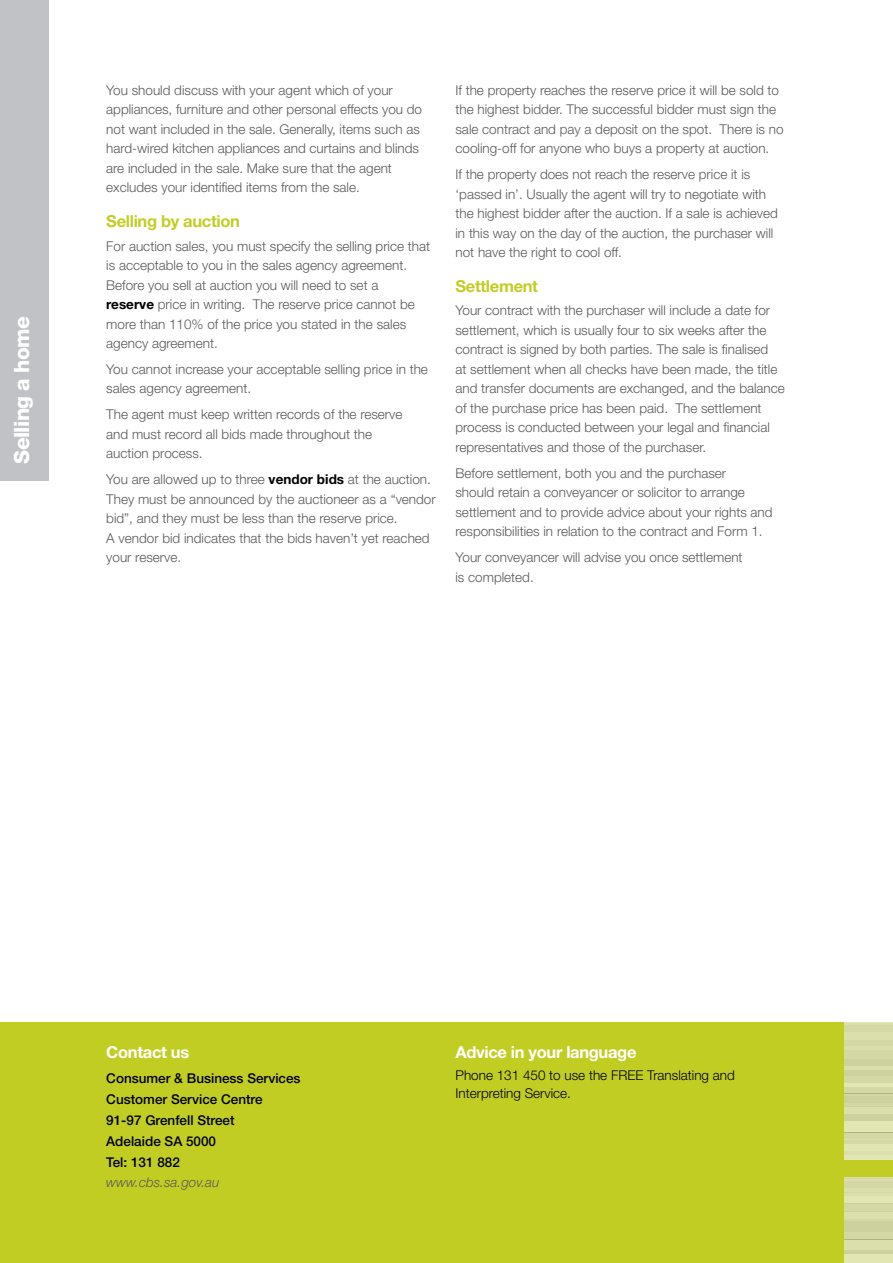
<style>
.page{position:relative;width:893px;height:1263px;background:#fff}
.page>*{position:absolute;margin:0;border:0;box-sizing:border-box;transform-origin:0 0}
.t1{font:800 21px "Helvetica Neue LT Std";letter-spacing:-.03em;color:#fff}
.t2{font:700 16.5px "Helvetica Neue LT Std";letter-spacing:-.02em;color:#fff}
.t3{font:700 16.5px "Helvetica Neue LT Std";letter-spacing:-.02em;color:#c2cd23}
.t4{font:300 13.5px/19.5px "Helvetica Neue LT Std";color:#58595b}
.t5{font:500 13.5px/21px "Helvetica Neue LT Std";color:#000}
.t6{font:300 13.5px/18px "Helvetica Neue LT Std";color:#000}
.t7{font:italic 300 13.5px "Helvetica Neue LT Std";color:#58595b}
.s1{font-weight:700;color:#000}
</style>
<div class="page">
<div style="left:0;top:1022px;width:893px;height:241px;background:#c2cd23"></div>
<div style="left:0;top:0;width:49px;height:480px;background:#c1c2c5"></div>
<div style="left:844px;top:1232px;width:49px;height:7px;background:#d4d8a5"></div>
<div style="left:844px;top:1249px;width:49px;height:7px;background:#ccd19e"></div>
<div style="left:844px;top:1254px;width:49px;height:7px;background:#e2e6b3"></div>
<div style="left:844px;top:1240px;width:49px;height:7px;background:#dbdfac"></div>
<hr style="left:844px;top:1259px;width:49px;height:4px;background:#e2e6b3">
<div style="left:844px;top:1243px;width:49px;height:7px;background:#dbdfac"></div>
<div style="left:844px;top:1226px;width:49px;height:6px;background:#ccd19e"></div>
<div style="left:844px;top:1046px;width:49px;height:7px;background:#d4d8a5"></div>
<div style="left:844px;top:1133px;width:49px;height:7px;background:#d4d8a5"></div>
<div style="left:844px;top:1100px;width:49px;height:7px;background:#d4d8a5"></div>
<div style="left:844px;top:1173px;width:49px;height:7px;background:#d4d8a5"></div>
<div style="left:844px;top:1106px;width:49px;height:7px;background:#ccd19e"></div>
<div style="left:844px;top:1086px;width:49px;height:7px;background:#d4d8a5"></div>
<div style="left:844px;top:1190px;width:49px;height:6px;background:#dbdfac"></div>
<div style="left:844px;top:1206px;width:49px;height:6px;background:#ccd19e"></div>
<div style="left:844px;top:1125px;width:49px;height:7px;background:#e2e6b3"></div>
<div style="left:844px;top:1066px;width:49px;height:6px;background:#dbdfac"></div>
<div style="left:844px;top:1027px;width:49px;height:7px;background:#dbdfac"></div>
<div style="left:844px;top:1139px;width:49px;height:6px;background:#dbdfac"></div>
<div style="left:844px;top:1179px;width:49px;height:7px;background:#dbdfac"></div>
<div style="left:844px;top:1152px;width:49px;height:7px;background:#e2e6b3"></div>
<div style="left:844px;top:1053px;width:49px;height:7px;background:#d4d8a5"></div>
<div style="left:844px;top:1022px;width:49px;height:5px;background:#dbdfac"></div>
<div style="left:844px;top:1140px;width:49px;height:7px;background:#d4d8a5"></div>
<div style="left:844px;top:1107px;width:49px;height:7px;background:#dbdfac"></div>
<div style="left:844px;top:1080px;width:49px;height:6px;background:#e2e6b3"></div>
<div style="left:844px;top:1070px;width:49px;height:7px;background:#ccd19e"></div>
<div style="left:844px;top:1218px;width:49px;height:6px;background:#d4d8a5"></div>
<div style="left:844px;top:1185px;width:49px;height:6px;background:#dbdfac"></div>
<div style="left:844px;top:1157px;width:49px;height:7px;background:#e2e6b3"></div>
<div style="left:844px;top:1201px;width:49px;height:6px;background:#d7dba8"></div>
<div style="left:844px;top:1181px;width:49px;height:6px;background:#d4d8a5"></div>
<div style="left:844px;top:1148px;width:49px;height:6px;background:#dbdfac"></div>
<div style="left:844px;top:1120px;width:49px;height:7px;background:#e2e6b3"></div>
<div style="left:844px;top:1114px;width:49px;height:6px;background:#ccd19e"></div>
<div style="left:844px;top:1094px;width:49px;height:6px;background:#d4d8a5"></div>
<div style="left:844px;top:1196px;width:49px;height:6px;background:#e2e6b3"></div>
<div style="left:844px;top:1204px;width:49px;height:7px;background:#d4d8a5"></div>
<div style="left:844px;top:1171px;width:49px;height:7px;background:#dbdfac"></div>
<div style="left:844px;top:1144px;width:49px;height:6px;background:#e2e6b3"></div>
<div style="left:844px;top:1221px;width:49px;height:7px;background:#ccd19e"></div>
<div style="left:844px;top:1212px;width:49px;height:6px;background:#dbdfac"></div>
<div style="left:844px;top:1096px;width:49px;height:7px;background:#ccd19e"></div>
<div style="left:844px;top:1076px;width:49px;height:7px;background:#d4d8a5"></div>
<div style="left:844px;top:1043px;width:49px;height:7px;background:#dbdfac"></div>
<hr style="left:844px;top:1022px;width:49px;height:1px;background:#f1f1f2">
<div style="left:844px;top:1059px;width:49px;height:7px;background:#ccd19e"></div>
<div style="left:844px;top:1039px;width:49px;height:7px;background:#d4d8a5"></div>
<div style="left:844px;top:1025px;width:49px;height:7px;background:#d4d8a5"></div>
<div style="left:844px;top:1033px;width:49px;height:6px;background:#dbdfac"></div>
<div style="left:844px;top:1160px;width:49px;height:17px;background:#c2cd23"></div>
<h1 class="t1" style="left:9px;top:464px;width:149px;rotate:-90deg">Selling a home</h1>
<p class="t4" style="left:106px;top:80px;width:317px">You should discuss with your agent which of your appliances, furniture and other personal effects you do not want included in the sale. Generally, items such as hard-wired kitchen appliances and curtains and blinds are included in the sale. Make sure that the agent excludes your identified items from the sale.</p>
<p class="t3" style="left:106px;top:211px;width:135px">Selling by auction</p>
<p class="t4" style="left:106px;top:236px;width:325px">For auction sales, you must specify the selling price that is acceptable to you in the sales agency agreement.<br>Before you sell at auction you will need to set a<br><span class="s1">reserve</span> price in writing. The reserve price cannot be more than 110% of the price you stated in the sales agency agreement.</p>
<p class="t4" style="left:106px;top:359px;width:323px">You cannot increase your acceptable selling price in the sales agency agreement.</p>
<p class="t4" style="left:106px;top:404px;width:298px">The agent must keep written records of the reserve and must record all bids made throughout the auction process.</p>
<p class="t4" style="left:106px;top:469px;width:331px">You are allowed up to three <span class="s1">vendor bids</span> at the auction.<br>They must be announced by the auctioneer as a “vendor bid”, and they must be less than the reserve price.<br>A vendor bid indicates that the bids haven’t yet reached your reserve.</p>
<p class="t4" style="left:455px;top:80px;width:330px">If the property reaches the reserve price it will be sold to the highest bidder. The successful bidder must sign the sale contract and pay a deposit on the spot. There is no cooling-off for anyone who buys a property at auction.</p>
<p class="t4" style="left:455px;top:164px;width:324px">If the property does not reach the reserve price it is ‘passed in’. Usually the agent will try to negotiate with the highest bidder after the auction. If a sale is achieved in this way on the day of the auction, the purchaser will not have the right to cool off.</p>
<p class="t3" style="left:455px;top:276px;width:84px">Settlement</p>
<p class="t4" style="left:455px;top:301px;width:331px">Your contract with the purchaser will include a date for settlement, which is usually four to six weeks after the contract is signed by both parties. The sale is finalised<br>at settlement when all checks have been made, the title and transfer documents are exchanged, and the balance of the purchase price has been paid. The settlement process is conducted between your legal and financial representatives and those of the purchaser.</p>
<p class="t4" style="left:455px;top:463px;width:319px">Before settlement, both you and the purchaser<br>should retain a conveyancer or solicitor to arrange settlement and to provide advice about your rights and responsibilities in relation to the contract and Form 1.</p>
<p class="t4" style="left:455px;top:547px;width:289px">Your conveyancer will advise you once settlement is completed.</p>
<p class="t2" style="left:106px;top:1042px;width:84px">Contact us</p>
<p class="t5" style="left:106px;top:1068px;width:196px">Consumer &amp; Business Services<br>Customer Service Centre<br>91-97 Grenfell Street<br>Adelaide SA 5000<br>Tel: 131 882</p>
<p class="t7" style="left:106px;top:1174px;width:115px">www.cbs.sa.gov.au</p>
<p class="t2" style="left:455px;top:1042px;width:182px">Advice in your language</p>
<p class="t6" style="left:455px;top:1066px;width:281px">Phone 131 450 to use the FREE Translating and<br>Interpreting Service.</p>
</div>
